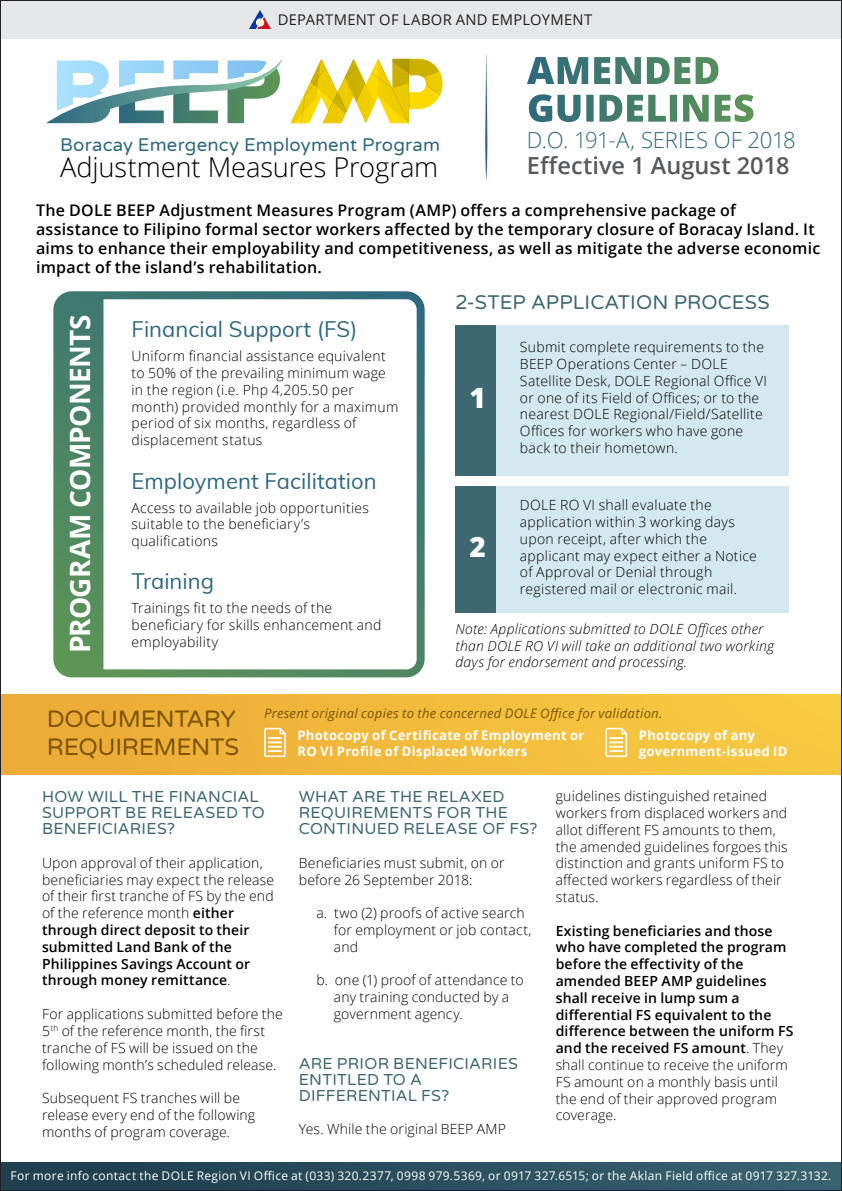
<style>
.page{position:relative;width:842px;height:1191px;background:#fff}
.page>*{position:absolute;margin:0;border:0;box-sizing:border-box;transform-origin:0 0}
.t1{font:700 28px "Open Sans";letter-spacing:-.025em;color:#fff}
.t2{font:800 28px "Open Sans";color:#fff}
.t3{font:300 27.2px "Open Sans";letter-spacing:-.005em;color:#000}
.t4{font:24px/28px "Varela Round";letter-spacing:-.015em;color:#7c5403}
.t5{font:600 23.6px "Open Sans";letter-spacing:.005em;color:#58595b}
.t6{font:300 22.2px "Open Sans";letter-spacing:-.015em;color:#2e697f}
.t7{font:22px "Muli";color:#2e697f}
.t8{font:20px "Varela Round";letter-spacing:.01em;color:#3d6872}
.t9{font:18.6px "Varela Round";letter-spacing:.01em;color:#2e697f}
.t10{font:600 16px/19.2px "Open Sans";letter-spacing:.015em;color:#000}
.t11{font:16px/16px "Varela Round";letter-spacing:.015em;color:#3d6872}
.t12{font:14.8px "Open Sans";letter-spacing:.02em;color:#231f20}
.t13{font:300 14px/16.8px "Open Sans";letter-spacing:.015em;color:#000}
.t14{font:600 14px/16.8px "Open Sans";letter-spacing:.01em;color:#000}
.t15{font:italic 300 14px/16.8px "Open Sans";letter-spacing:.015em;color:#000}
.t16{font:italic 13.2px "Open Sans";letter-spacing:.02em;color:#7c5403}
.t17{font:700 13px/15.8px "Open Sans";letter-spacing:.02em;color:#fff}
.t18{font:12px "Open Sans";letter-spacing:.025em;color:#fff}
.s1{font-weight:600}
.s2{font-weight:300}
</style>
<div class="page">
<div style="left:0;top:1162px;width:842px;height:29px;background:linear-gradient(to right,#1d3b4c,#396270)"></div>
<svg style="left:53px;top:291px;width:372px;height:386px"></svg>
<div style="left:455px;top:325px;width:333px;height:150px;background:#3d6872"></div>
<div style="left:496px;top:325px;width:292px;height:150px;background:#d3e8ef"></div>
<div style="left:455px;top:486px;width:333px;height:126px;background:#3d6872"></div>
<div style="left:496px;top:486px;width:292px;height:126px;background:#d3e8ef"></div>
<div style="left:0;top:695px;width:842px;height:79px;background:linear-gradient(to right,#eca936,#f7cc42)"></div>
<svg style="left:264px;top:728px;width:22px;height:29px"></svg>
<svg style="left:605px;top:728px;width:22px;height:29px"></svg>
<svg style="left:485px;top:54px;width:2px;height:126px"></svg>
<img style="left:290px;top:58px;width:153px;height:66px">
<svg style="left:46px;top:59px;width:236px;height:64px"></svg>
<svg style="left:527px;top:57px;width:226px;height:65px"></svg>
<div style="left:0;top:0;width:842px;height:38px;background:#e6e7e8"></div>
<img style="left:250px;top:10px;width:20px;height:18px">
<p class="t12" style="left:278px;top:10px;width:316px">DEPARTMENT OF LABOR AND EMPLOYMENT</p>
<h3 class="t9" style="left:60px;top:131px;width:381px">Boracay Emergency Employment Program</h3>
<h2 class="t3" style="left:60px;top:149px;width:380px">Adjustment Measures Program</h2>
<h3 class="t6" style="left:527px;top:125px;width:270px">D.O. 191-A, SERIES OF 2018</h3>
<h3 class="t5" style="left:527px;top:149px;width:264px">Effective 1 August 2018</h3>
<p class="t10" style="left:36px;top:200px;width:786px">The DOLE BEEP Adjustment Measures Program (AMP) offers a comprehensive package of assistance to Filipino formal sector workers affected by the temporary closure of Boracay Island. It aims to enhance their employability and competitiveness, as well as mitigate the adverse economic impact of the island’s rehabilitation.</p>
<h1 class="t1" style="left:60px;top:653px;width:340px;rotate:-90deg">PROGRAM COMPONENTS</h1>
<h3 class="t7" style="left:131px;top:313px;width:227px">Financial Support (FS)</h3>
<p class="t13" style="left:131px;top:347px;width:268px">Uniform financial assistance equivalent to 50% of the prevailing minimum wage in the region (i.e. Php 4,205.50 per month) provided monthly for a maximum period of six months, regardless of displacement status</p>
<h3 class="t7" style="left:131px;top:464px;width:247px">Employment Facilitation</h3>
<p class="t13" style="left:131px;top:498px;width:239px">Access to available job opportunities suitable to the beneficiary’s qualifications</p>
<h3 class="t7" style="left:131px;top:565px;width:84px">Training</h3>
<p class="t13" style="left:131px;top:599px;width:251px">Trainings fit to the needs of the beneficiary for skills enhancement and</p>
<p class="t13" style="left:131px;top:633px;width:88px">employability</p>
<h3 class="t8" style="left:455px;top:288px;width:316px">2-STEP APPLICATION PROCESS</h3>
<h1 class="t2" style="left:469px;top:377px;width:18px">1</h1>
<p class="t13" style="left:520px;top:338px;width:249px">Submit complete requirements to the BEEP Operations Center – DOLE Satellite Desk, DOLE Regional Office VI or one of its Field of Offices; or to the nearest DOLE Regional/Field/Satellite Offices for workers who have gone back to their hometown.</p>
<p class="t13" style="left:520px;top:496px;width:238px">DOLE RO VI shall evaluate the application within 3 working days upon receipt, after which the applicant may expect either a Notice of Approval or Denial through registered mail or electronic mail.</p>
<p class="t15" style="left:455px;top:620px;width:320px">Note: Applications submitted to DOLE Offices other than DOLE RO VI will take an additional two working days for endorsement and processing.</p>
<h1 class="t2" style="left:469px;top:526px;width:18px">2</h1>
<h3 class="t4" style="left:47px;top:704px;width:194px">DOCUMENTARY<br>REQUIREMENTS</h3>
<p class="t16" style="left:264px;top:704px;width:400px">Present original copies to the concerned DOLE Office for validation.</p>
<p class="t17" style="left:297px;top:727px;width:288px">Photocopy of Certificate of Employment or<br>RO VI Profile of Displaced Workers</p>
<p class="t17" style="left:639px;top:727px;width:150px">Photocopy of any government-issued ID</p>
<p class="t11" style="left:42px;top:788px;width:224px">HOW WILL THE FINANCIAL<br>SUPPORT BE RELEASED TO<br>BENEFICIARIES?</p>
<p class="t13" style="left:42px;top:854px;width:234px">Upon approval of their application, beneficiaries may expect the release of their first tranche of FS by the end of the reference month <span class="s1">either through direct deposit to their submitted Land Bank of the<br>Philippines Savings Account or through money remittance</span>.</p>
<p class="t13" style="left:42px;top:1005px;width:242px">For applications submitted before the 5<sup>th</sup> of the reference month, the first tranche of FS will be issued on the following month’s scheduled release.</p>
<p class="t13" style="left:42px;top:1089px;width:215px">Subsequent FS tranches will be release every end of the following months of program coverage.</p>
<p class="t11" style="left:299px;top:788px;width:240px">WHAT ARE THE RELAXED<br>REQUIREMENTS FOR THE<br>CONTINUED RELEASE OF FS?</p>
<p class="t13" style="left:299px;top:854px;width:207px">Beneficiaries must submit, on or before 26 September 2018:</p>
<p class="t13" style="left:334px;top:904px;width:199px;text-indent:-18px">a. two (2) proofs of active search for employment or job contact, and</p>
<p class="t13" style="left:334px;top:971px;width:191px;text-indent:-18px">b. one (1) proof of attendance to any training conducted by a government agency.</p>
<p class="t11" style="left:299px;top:1054px;width:221px">ARE PRIOR BENEFICIARIES<br>ENTITLED TO A<br>DIFFERENTIAL FS?</p>
<p class="t13" style="left:299px;top:1120px;width:209px">Yes. While the original BEEP AMP</p>
<p class="t13" style="left:556px;top:787px;width:233px">guidelines distinguished retained workers from displaced workers and allot different FS amounts to them, the amended guidelines forgoes this distinction and grants uniform FS to affected workers regardless of their status.</p>
<p class="t14" style="left:556px;top:921px;width:239px">Existing beneficiaries and those who have completed the program before the effectivity of the amended BEEP AMP guidelines shall receive in lump sum a differential FS equivalent to the difference between the uniform FS and the received FS amount<span class="s2">. They shall continue to receive the uniform<br>FS amount on a monthly basis until the end of their approved program coverage.</span></p>
<p class="t18" style="left:11px;top:1167px;width:822px">For more info contact the DOLE Region VI Office at (033) 320.2377, 0998 979.5369, or 0917 327.6515; or the Aklan Field office at 0917 327.3132.</p>
</div>
